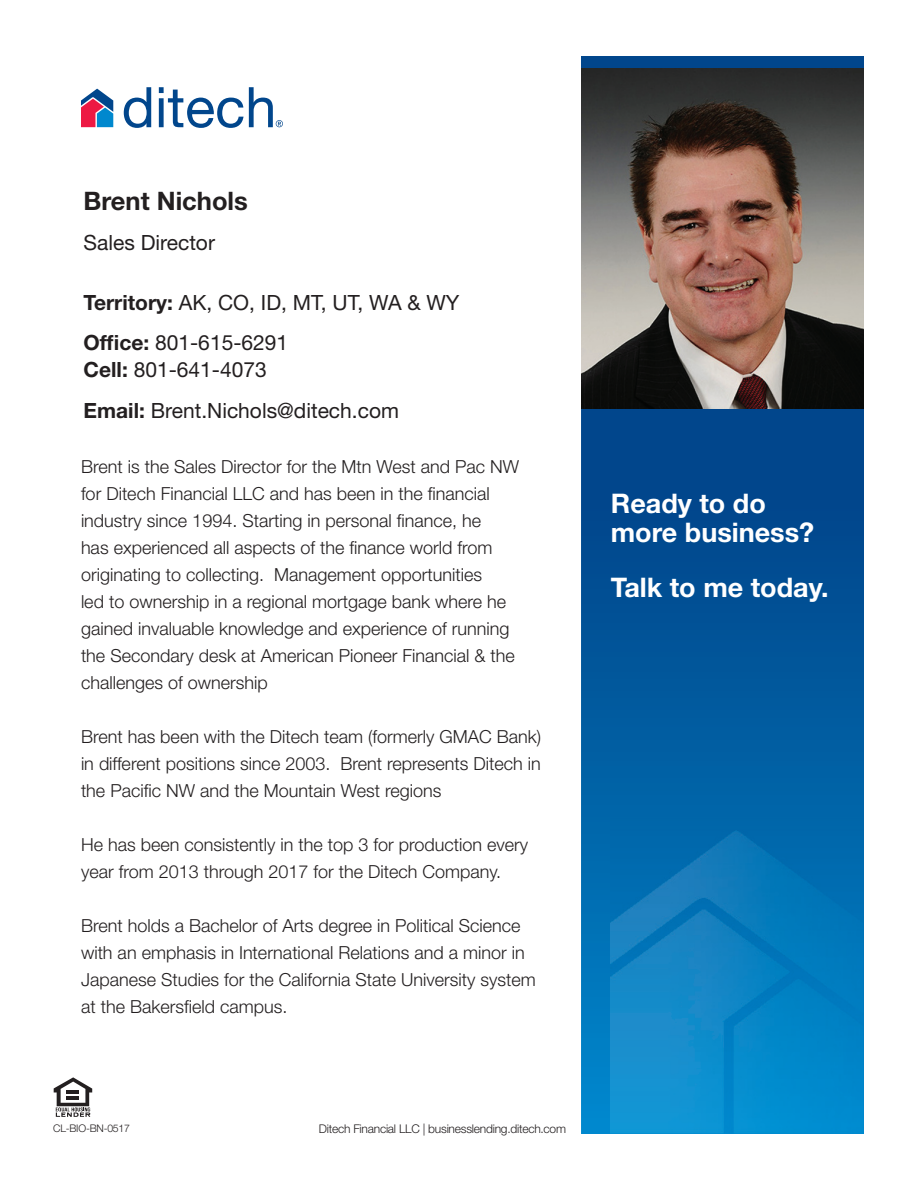
<style>
.page{position:relative;width:918px;height:1188px;background:#fff}
.page>*{position:absolute;margin:0;border:0;box-sizing:border-box;transform-origin:0 0}
.t1{font:700 27px/28.5px "Helvetica Neue LT Std";color:#fff}
.t2{font:700 25.5px "Helvetica Neue LT Std";color:#231f20}
.t3{font:21px/40.5px "Helvetica Neue LT Std";color:#231f20}
.t4{font:300 18px/27px "Helvetica Neue LT Std";color:#231f20}
.t5{font:300 12px "Helvetica Neue LT Std";letter-spacing:-.02em;color:#231f20}
.t6{font:300 10.5px "Helvetica Neue LT Std";letter-spacing:-.02em;color:#231f20}
.s1{font-weight:700}
</style>
<div class="page">
<svg style="left:124px;top:87px;width:27px;height:41px"></svg>
<svg style="left:81px;top:89px;width:32px;height:38px"></svg>
<svg style="left:159px;top:87px;width:124px;height:41px"></svg>
<svg style="left:581px;top:408px;width:283px;height:726px;background:#005499"></svg>
<svg style="left:54px;top:1077px;width:38px;height:40px"></svg>
<img style="left:610px;top:818px;width:254px;height:316px">
<div style="left:581px;top:56px;width:283px;height:13px;background:#01468c"></div>
<img style="left:581px;top:68px;width:283px;height:340px">
<h2 class="t2" style="left:84px;top:185px;width:166px">Brent Nichols</h2>
<p class="t3" style="left:84px;top:222px;width:133px">Sales Director</p>
<p class="t3" style="left:84px;top:282px;width:378px"><span class="s1">Territory:</span> AK, CO, ID, MT, UT, WA &amp; WY<br><span class="s1">Office:</span> 801-615-6291</p>
<p class="t3" style="left:84px;top:349px;width:317px"><span class="s1">Cell:</span> 801-641-4073<br><span class="s1">Email:</span> Brent.Nichols@ditech.com</p>
<p class="t4" style="left:81px;top:453px;width:440px">Brent is the Sales Director for the Mtn West and Pac NW for Ditech Financial LLC and has been in the financial industry since 1994. Starting in personal finance, he<br>has experienced all aspects of the finance world from originating to collecting. Management opportunities<br>led to ownership in a regional mortgage bank where he gained invaluable knowledge and experience of running the Secondary desk at American Pioneer Financial &amp; the challenges of ownership</p>
<p class="t4" style="left:81px;top:723px;width:462px;text-align:justify">Brent has been with the Ditech team (formerly GMAC Bank) in different positions since 2003. Brent represents Ditech in the Pacific NW and the Mountain West regions</p>
<p class="t4" style="left:81px;top:831px;width:449px">He has been consistently in the top 3 for production every year from 2013 through 2017 for the Ditech Company.</p>
<p class="t4" style="left:81px;top:912px;width:456px">Brent holds a Bachelor of Arts degree in Political Science with an emphasis in International Relations and a minor in Japanese Studies for the California State University system at the Bakersfield campus.</p>
<p class="t6" style="left:53px;top:1122px;width:78px">CL-BIO-BN-0517</p>
<p class="t5" style="left:319px;top:1121px;width:249px">Ditech Financial LLC | businesslending.ditech.com</p>
<h1 class="t1" style="left:611px;top:489px;width:205px">Ready to do more business?</h1>
<h1 class="t1" style="left:611px;top:573px;width:219px">Talk to me today.</h1>
</div>
